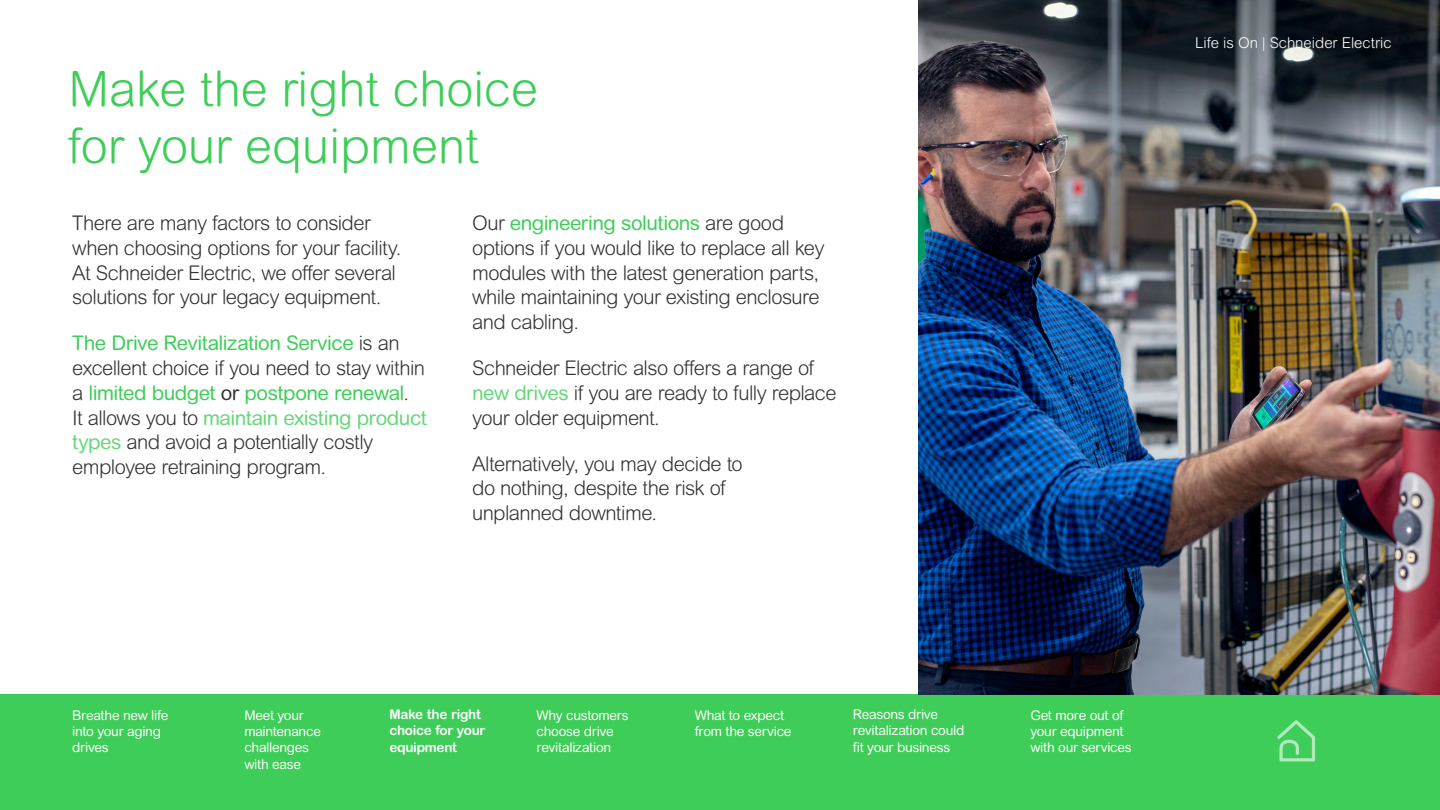
<style>
.page{position:relative;width:1440px;height:810px;background:#fff}
.page>*{position:absolute;margin:0;border:0;box-sizing:border-box;transform-origin:0 0}
.t1{font:300 48.97px/57.2px "Arial Rounded MT Pro";color:#3dcd58}
.t2{font:300 20.25px/24.8px "Arial Rounded MT Pro";letter-spacing:-.03em;color:#333}
.t3{font:300 15px "Arial Rounded MT Pro";color:#fff}
.t4{font:13.5px/16.2px "Arial Rounded MT Pro";letter-spacing:-.02em;color:#fff}
.t5{font:700 13.5px/16.2px "Arial Rounded MT Pro";letter-spacing:-.02em;color:#fff}
.s1{font-weight:400;color:#3dcd58}
.s2{font-weight:400}
.s3{font-weight:400;color:#64d779}
</style>
<div class="page">
<div style="left:0;top:694px;width:1440px;height:116px;background:#3dcd58"></div>
<svg style="left:1277px;top:720px;width:38px;height:42px"></svg>
<img style="left:918px;top:0;width:522px;height:694px">
<h1 class="t1" style="left:68px;top:62px;width:472px">Make the right choice for your equipment</h1>
<p class="t2" style="left:72px;top:212px;width:331px">There are many factors to consider when choosing options for your facility.<br>At Schneider Electric, we offer several solutions for your legacy equipment.</p>
<p class="t2" style="left:72px;top:332px;width:356px"><span class="s1">The Drive Revitalization Service</span> is an excellent choice if you need to stay within a <span class="s1">limited budget</span> <span class="s2">or</span> <span class="s1">postpone renewal</span>.<br>It allows you to <span class="s3">maintain existing product types</span> and avoid a potentially costly employee retraining program.</p>
<p class="t2" style="left:472px;top:212px;width:354px">Our <span class="s1">engineering solutions</span> are good options if you would like to replace all key modules with the latest generation parts, while maintaining your existing enclosure and cabling.</p>
<p class="t2" style="left:472px;top:357px;width:366px">Schneider Electric also offers a range of <span class="s3">new drives</span> if you are ready to fully replace your older equipment.</p>
<p class="t2" style="left:472px;top:452px;width:272px">Alternatively, you may decide to do nothing, despite the risk of unplanned downtime.</p>
<p class="t3" style="left:1195px;top:34px;width:198px">Life is On | Schneider Electric</p>
<p class="t4" style="left:72px;top:708px;width:98px">Breathe new life into your aging drives</p>
<p class="t4" style="left:244px;top:708px;width:78px">Meet your maintenance challenges with ease</p>
<p class="t5" style="left:389px;top:707px;width:98px">Make the right choice for your equipment</p>
<p class="t4" style="left:537px;top:708px;width:94px">Why customers choose drive revitalization</p>
<p class="t4" style="left:695px;top:708px;width:98px">What to expect from the service</p>
<p class="t4" style="left:853px;top:707px;width:113px">Reasons drive revitalization could fit your business</p>
<p class="t4" style="left:1030px;top:708px;width:103px">Get more out of your equipment with our services</p>
</div>
